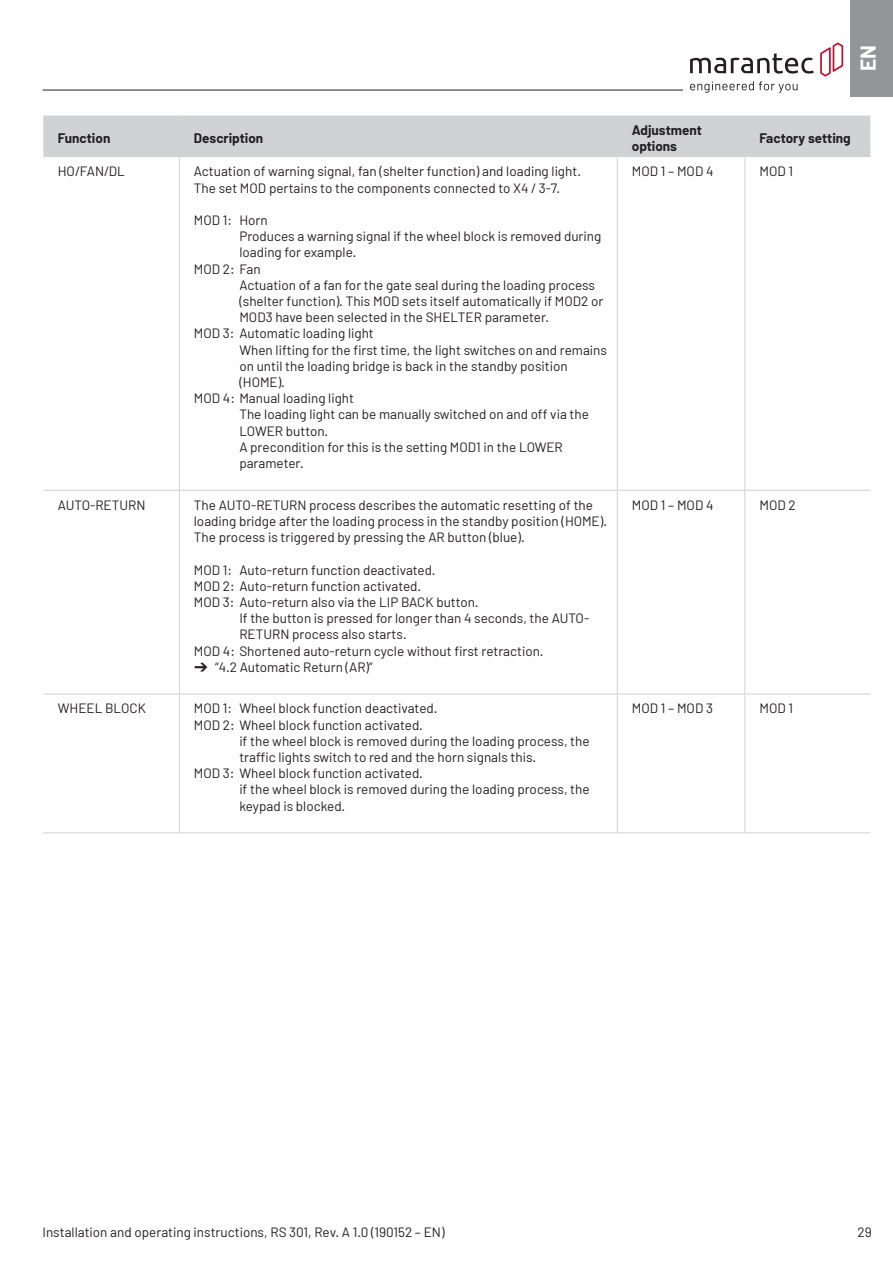
<style>
.page{position:relative;width:893px;height:1263px;background:#fff}
.page>*{position:absolute;margin:0;border:0;box-sizing:border-box;transform-origin:0 0}
.t1{font:700 21px "Barlow";color:#fff}
.MAR-Fließtext__9_pt{font:13.5px/16.2px "Barlow";color:#231f20}
.MAR-Fließtext_fett{font:700 13.5px/16.2px "Barlow";color:#231f20}
</style>
<div class="page">
<div style="left:850px;top:0;width:43px;height:97px;background:#939598"></div>
<svg style="left:690px;top:53px;width:124px;height:21px"></svg>
<svg style="left:820px;top:43px;width:23px;height:34px"></svg>
<svg style="left:690px;top:81px;width:107px;height:12px"></svg>
<hr style="left:43px;top:90px;width:640px;height:1px;background:#231f20">
<div style="left:43px;top:116px;width:827px;height:41px;background:#d1d2d4"></div>
<svg style="left:43px;top:157px;width:827px;height:675px"></svg>
<hr style="left:179px;top:116px;width:1px;height:41px;background:#d1d2d4">
<hr style="left:179px;top:157px;width:1px;height:333px;background:#d1d2d4">
<hr style="left:617px;top:157px;width:1px;height:333px;background:#d1d2d4">
<hr style="left:744px;top:157px;width:1px;height:333px;background:#d1d2d4">
<hr style="left:43px;top:490px;width:136px;height:1px;background:#d1d2d4">
<hr style="left:179px;top:490px;width:438px;height:1px;background:#d1d2d4">
<hr style="left:179px;top:491px;width:1px;height:203px;background:#d1d2d4">
<hr style="left:617px;top:490px;width:128px;height:1px;background:#d1d2d4">
<hr style="left:617px;top:491px;width:1px;height:203px;background:#d1d2d4">
<hr style="left:745px;top:490px;width:125px;height:1px;background:#d1d2d4">
<hr style="left:744px;top:491px;width:1px;height:203px;background:#d1d2d4">
<hr style="left:43px;top:694px;width:136px;height:1px;background:#d1d2d4">
<hr style="left:179px;top:694px;width:438px;height:1px;background:#d1d2d4">
<hr style="left:179px;top:694px;width:1px;height:138px;background:#d1d2d4">
<hr style="left:617px;top:694px;width:128px;height:1px;background:#d1d2d4">
<hr style="left:617px;top:694px;width:1px;height:138px;background:#d1d2d4">
<hr style="left:745px;top:694px;width:125px;height:1px;background:#d1d2d4">
<hr style="left:744px;top:694px;width:1px;height:138px;background:#d1d2d4">
<hr style="left:43px;top:832px;width:136px;height:1px;background:#d1d2d4">
<hr style="left:179px;top:832px;width:438px;height:1px;background:#d1d2d4">
<hr style="left:617px;top:832px;width:128px;height:1px;background:#d1d2d4">
<hr style="left:745px;top:832px;width:125px;height:1px;background:#d1d2d4">
<svg style="left:195px;top:662px;width:12px;height:9px"></svg>
<h1 class="t1" style="left:855px;top:71px;width:28px;rotate:-90deg">EN</h1>
<p class="MAR-Fließtext_fett" style="left:58px;top:130px;width:54px">Function</p>
<p class="MAR-Fließtext_fett" style="left:194px;top:130px;width:71px">Description</p>
<p class="MAR-Fließtext_fett" style="left:632px;top:122px;width:72px">Adjustment options</p>
<p class="MAR-Fließtext_fett" style="left:759px;top:130px;width:93px">Factory setting</p>
<p class="MAR-Fließtext__9_pt" style="left:58px;top:163px;width:69px">HO/FAN/DL</p>
<p class="MAR-Fließtext__9_pt" style="left:194px;top:163px;width:389px">Actuation of warning signal, fan (shelter function) and loading light.<br>The set MOD pertains to the components connected to X4 / 3-7.</p>
<p class="MAR-Fließtext__9_pt" style="left:239px;top:212px;width:363px;text-indent:-45px">MOD 1: Horn<br>Produces a warning signal if the wheel block is removed during loading for example.</p>
<p class="MAR-Fließtext__9_pt" style="left:239px;top:260px;width:366px;text-indent:-45px">MOD 2: Fan<br>Actuation of a fan for the gate seal during the loading process (shelter function). This MOD sets itself automatically if MOD2 or MOD3 have been selected in the SHELTER parameter.</p>
<p class="MAR-Fließtext__9_pt" style="left:239px;top:325px;width:369px;text-indent:-45px">MOD 3: Automatic loading light<br>When lifting for the first time, the light switches on and remains on until the loading bridge is back in the standby position (HOME).</p>
<p class="MAR-Fließtext__9_pt" style="left:239px;top:390px;width:351px;text-indent:-45px">MOD 4: Manual loading light<br>The loading light can be manually switched on and off via the LOWER button.<br>A precondition for this is the setting MOD1 in the LOWER parameter.</p>
<p class="MAR-Fließtext__9_pt" style="left:632px;top:163px;width:83px">MOD 1 – MOD 4</p>
<p class="MAR-Fließtext__9_pt" style="left:759px;top:163px;width:35px">MOD 1</p>
<p class="MAR-Fließtext__9_pt" style="left:58px;top:496px;width:89px">AUTO-RETURN</p>
<p class="MAR-Fließtext__9_pt" style="left:194px;top:496px;width:415px">The AUTO-RETURN process describes the automatic resetting of the loading bridge after the loading process in the standby position (HOME).</p>
<p class="MAR-Fließtext__9_pt" style="left:194px;top:529px;width:332px">The process is triggered by pressing the AR button (blue).</p>
<p class="MAR-Fließtext__9_pt" style="left:194px;top:561px;width:243px">MOD 1: Auto-return function deactivated.</p>
<p class="MAR-Fließtext__9_pt" style="left:194px;top:577px;width:229px">MOD 2: Auto-return function activated.</p>
<p class="MAR-Fließtext__9_pt" style="left:239px;top:594px;width:351px;text-indent:-45px">MOD 3: Auto-return also via the LIP BACK button.<br>If the button is pressed for longer than 4 seconds, the AUTO-<br>RETURN process also starts.</p>
<p class="MAR-Fließtext__9_pt" style="left:194px;top:642px;width:351px">MOD 4: Shortened auto-return cycle without first retraction.</p>
<p class="MAR-Fließtext__9_pt" style="left:215px;top:658px;width:159px">“4.2 Automatic Return (AR)”</p>
<p class="MAR-Fließtext__9_pt" style="left:58px;top:700px;width:90px">WHEEL BLOCK</p>
<p class="MAR-Fließtext__9_pt" style="left:194px;top:700px;width:245px">MOD 1: Wheel block function deactivated.</p>
<p class="MAR-Fließtext__9_pt" style="left:239px;top:716px;width:352px;text-indent:-45px">MOD 2: Wheel block function activated.<br>if the wheel block is removed during the loading process, the traffic lights switch to red and the horn signals this.</p>
<p class="MAR-Fließtext__9_pt" style="left:239px;top:765px;width:352px;text-indent:-45px">MOD 3: Wheel block function activated.<br>if the wheel block is removed during the loading process, the keypad is blocked.</p>
<p class="MAR-Fließtext__9_pt" style="left:632px;top:496px;width:83px">MOD 1 – MOD 4</p>
<p class="MAR-Fließtext__9_pt" style="left:759px;top:496px;width:38px">MOD 2</p>
<p class="MAR-Fließtext__9_pt" style="left:632px;top:700px;width:83px">MOD 1 – MOD 3</p>
<p class="MAR-Fließtext__9_pt" style="left:759px;top:700px;width:35px">MOD 1</p>
<p class="MAR-Fließtext__9_pt" style="left:43px;top:1224px;width:403px">Installation and operating instructions, RS 301, Rev. A 1.0 (190152 – EN)</p>
<p class="MAR-Fließtext__9_pt" style="left:857px;top:1224px;width:16px">29</p>
</div>
